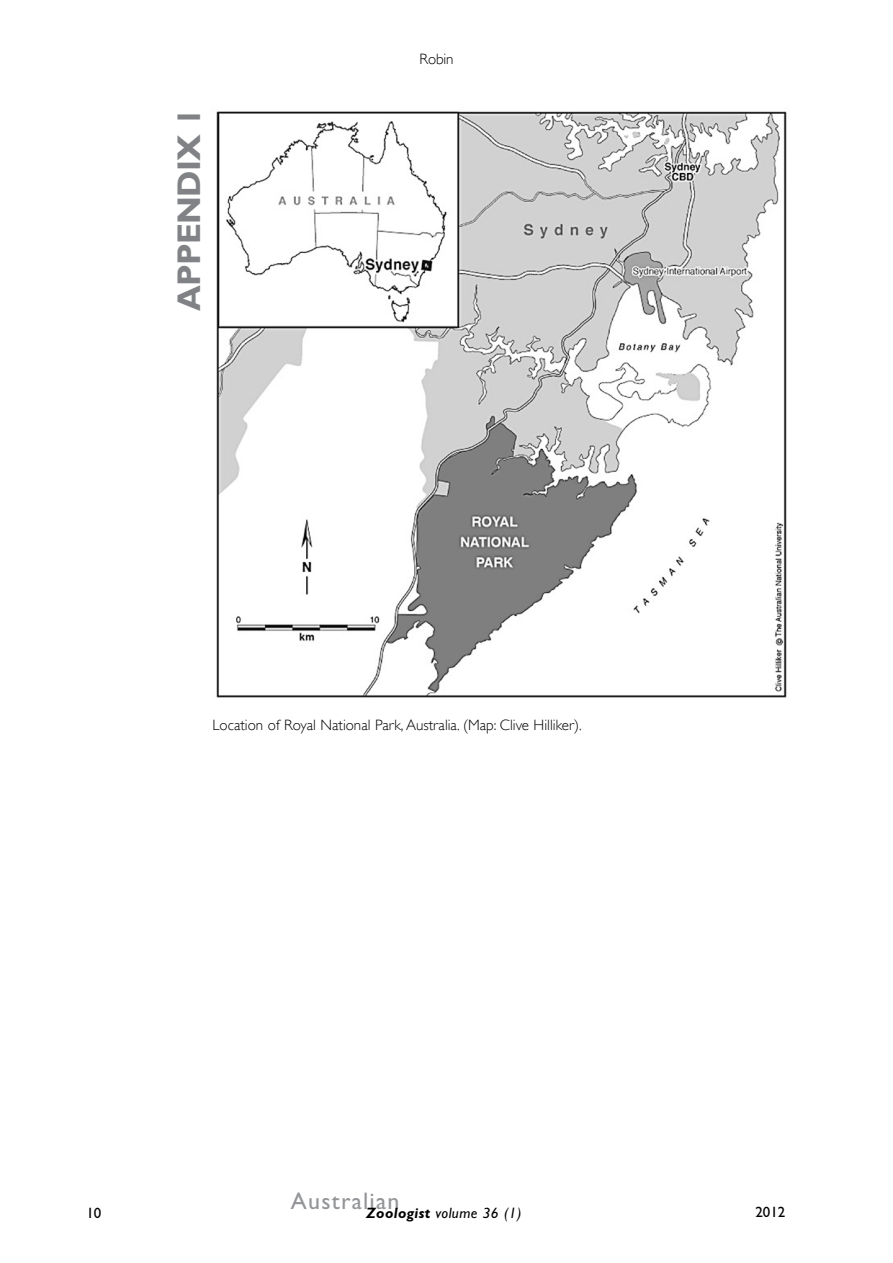
<style>
.page{position:relative;width:893px;height:1263px;background:#fff}
.page>*{position:absolute;margin:0;border:0;box-sizing:border-box;transform-origin:0 0}
.t1{font:700 33px "Gill Sans";letter-spacing:-.025em;color:#808285}
.t2{font:24px "Gill Sans";letter-spacing:.05em;color:#939598}
.t3{font:300 15px "Gill Sans";color:#000}
.t4{font:italic 15px "Gill Sans";letter-spacing:.025em;color:#000}
.t5{font:15px "Gill Sans";letter-spacing:-.01em;color:#000}
.s1{font-weight:700}
</style>
<div class="page">
<img style="left:216px;top:111px;width:571px;height:587px">
<h1 class="t1" style="left:167px;top:311px;width:205px;rotate:-90deg">APPENDIX 1</h1>
<p class="t3" style="left:420px;top:51px;width:35px">Robin</p>
<p class="t3" style="left:213px;top:716px;width:371px">Location of Royal National Park, Australia. (Map: Clive Hilliker).</p>
<h2 class="t2" style="left:291px;top:1184px;width:110px">Australian</h2>
<p class="t5" style="left:87px;top:1202px;width:16px">10</p>
<p class="t4" style="left:366px;top:1202px;width:157px"><span class="s1">Zoologist</span> volume 36 (1)</p>
<p class="t5" style="left:756px;top:1202px;width:31px">2012</p>
</div>
